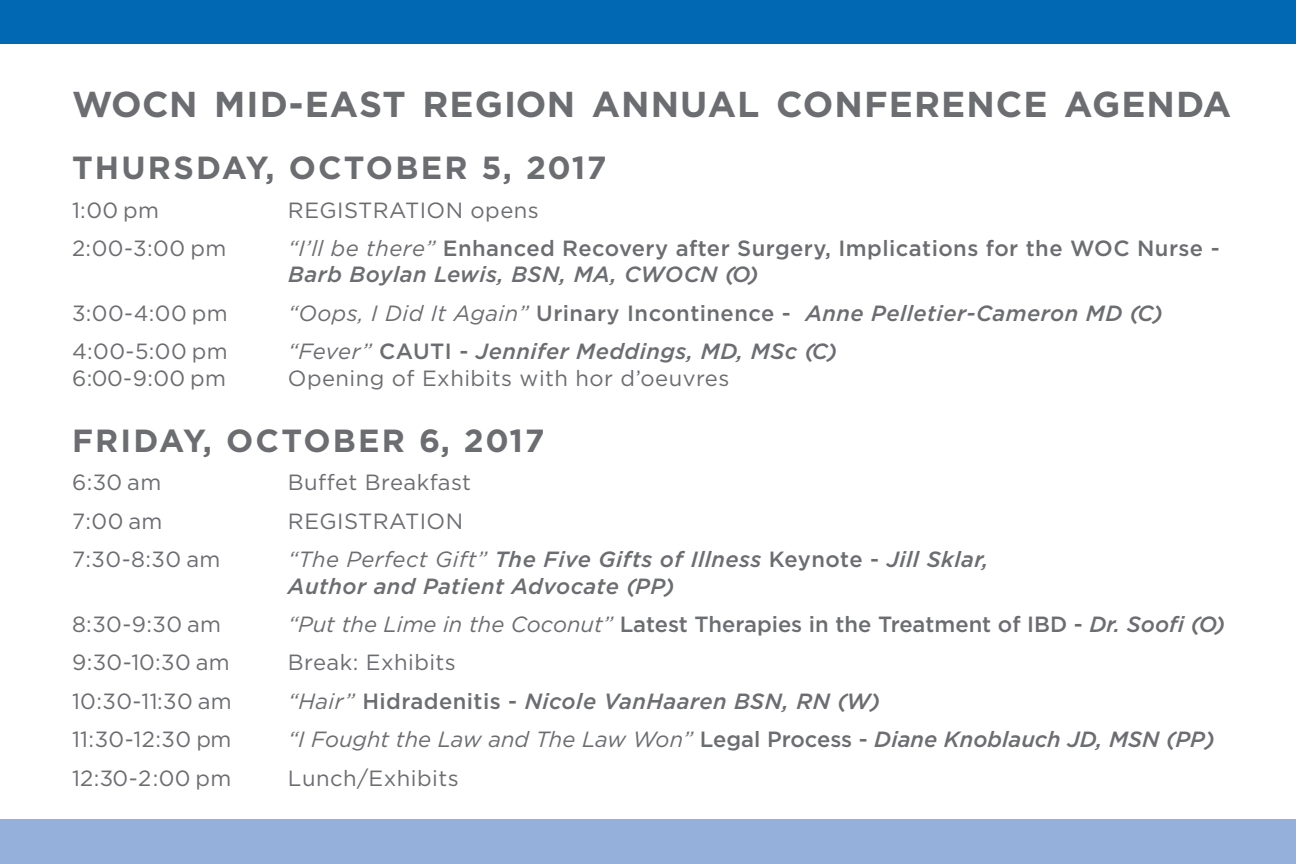
<style>
.page{position:relative;width:1296px;height:864px;background:#fff}
.page>*{position:absolute;margin:0;border:0;box-sizing:border-box;transform-origin:0 0}
.t1{font:700 36px "Gotham";letter-spacing:.03em;color:#6c6d70}
.t2{font:700 32px "Gotham";letter-spacing:.07em;color:#6c6d70}
.t3{font:22px "Gotham";letter-spacing:.02em;color:#6c6d70}
.t4{font:italic 500 22px/26.4px "Gotham";letter-spacing:.02em;color:#6c6d70}
.t5{font:500 22px/26.4px "Gotham";letter-spacing:.01em;color:#6c6d70}
.t6{font:italic 22px "Gotham";color:#6c6d70}
.s1{font-weight:400;font-style:italic}
.s2{font-style:italic}
.s3{font-weight:400}
.s4{font-style:normal}
.s5{font-weight:500;font-style:normal}
.s6{font-weight:500}
</style>
<div class="page">
<div style="left:0;top:0;width:1296px;height:44px;background:#0168b3"></div>
<div style="left:0;top:820px;width:1296px;height:44px;background:#95b0da"></div>
<p class="t1" style="left:72px;top:80px;width:1161px">WOCN MID-EAST REGION ANNUAL CONFERENCE AGENDA</p>
<p class="t2" style="left:72px;top:147px;width:536px">THURSDAY, OCTOBER 5, 2017</p>
<p class="t3" style="left:72px;top:198px;width:89px">1:00 pm</p>
<p class="t3" style="left:288px;top:198px;width:252px">REGISTRATION opens</p>
<p class="t3" style="left:72px;top:236px;width:156px">2:00-3:00 pm</p>
<p class="t5" style="left:288px;top:234px;width:933px"><span class="s1">“I’ll be there”</span> Enhanced Recovery after Surgery, Implications for the WOC Nurse -<br><span class="s2">Barb Boylan Lewis, BSN, MA, CWOCN (O)</span></p>
<p class="t3" style="left:72px;top:301px;width:157px">3:00-4:00 pm</p>
<p class="t4" style="left:288px;top:300px;width:876px"><span class="s3">“Oops, I Did It Again”</span> <span class="s4">Urinary Incontinence -</span> Anne Pelletier-Cameron MD (C)</p>
<p class="t3" style="left:72px;top:339px;width:157px">4:00-5:00 pm</p>
<p class="t4" style="left:288px;top:338px;width:551px"><span class="s3">“Fever”</span> <span class="s4">CAUTI -</span> Jennifer Meddings, MD, MSc (C)</p>
<p class="t3" style="left:72px;top:366px;width:156px">6:00-9:00 pm</p>
<p class="t3" style="left:288px;top:366px;width:443px">Opening of Exhibits with hor d’oeuvres</p>
<p class="t2" style="left:72px;top:419px;width:474px">FRIDAY, OCTOBER 6, 2017</p>
<p class="t3" style="left:72px;top:470px;width:91px">6:30 am</p>
<p class="t3" style="left:288px;top:470px;width:185px">Buffet Breakfast</p>
<p class="t3" style="left:72px;top:509px;width:92px">7:00 am</p>
<p class="t3" style="left:288px;top:509px;width:177px">REGISTRATION</p>
<p class="t3" style="left:72px;top:547px;width:150px">7:30-8:30 am</p>
<p class="t4" style="left:288px;top:546px;width:702px"><span class="s3">“The Perfect Gift”</span> The Five Gifts of Illness <span class="s4">Keynote -</span> Jill Sklar,<br>Author and Patient Advocate (PP)</p>
<p class="t3" style="left:72px;top:612px;width:151px">8:30-9:30 am</p>
<p class="t5" style="left:288px;top:610px;width:939px"><span class="s1">“Put the Lime in the Coconut”</span> Latest Therapies in the Treatment of IBD - <span class="s2">Dr. Soofi (O)</span></p>
<p class="t3" style="left:72px;top:650px;width:159px">9:30-10:30 am</p>
<p class="t3" style="left:288px;top:650px;width:169px">Break: Exhibits</p>
<p class="t3" style="left:72px;top:689px;width:161px">10:30-11:30 am</p>
<p class="t4" style="left:288px;top:688px;width:594px"><span class="s3">“Hair”</span> <span class="s4">Hidradenitis -</span> Nicole VanHaaren BSN, RN (W)</p>
<p class="t3" style="left:72px;top:727px;width:161px">11:30-12:30 pm</p>
<p class="t6" style="left:288px;top:727px;width:928px">“I Fought the Law and The Law Won” <span class="s5">Legal Process -</span> <span class="s6">Diane Knoblauch JD, MSN (PP)</span></p>
<p class="t3" style="left:72px;top:766px;width:161px">12:30-2:00 pm</p>
<p class="t3" style="left:288px;top:766px;width:172px">Lunch/Exhibits</p>
</div>
